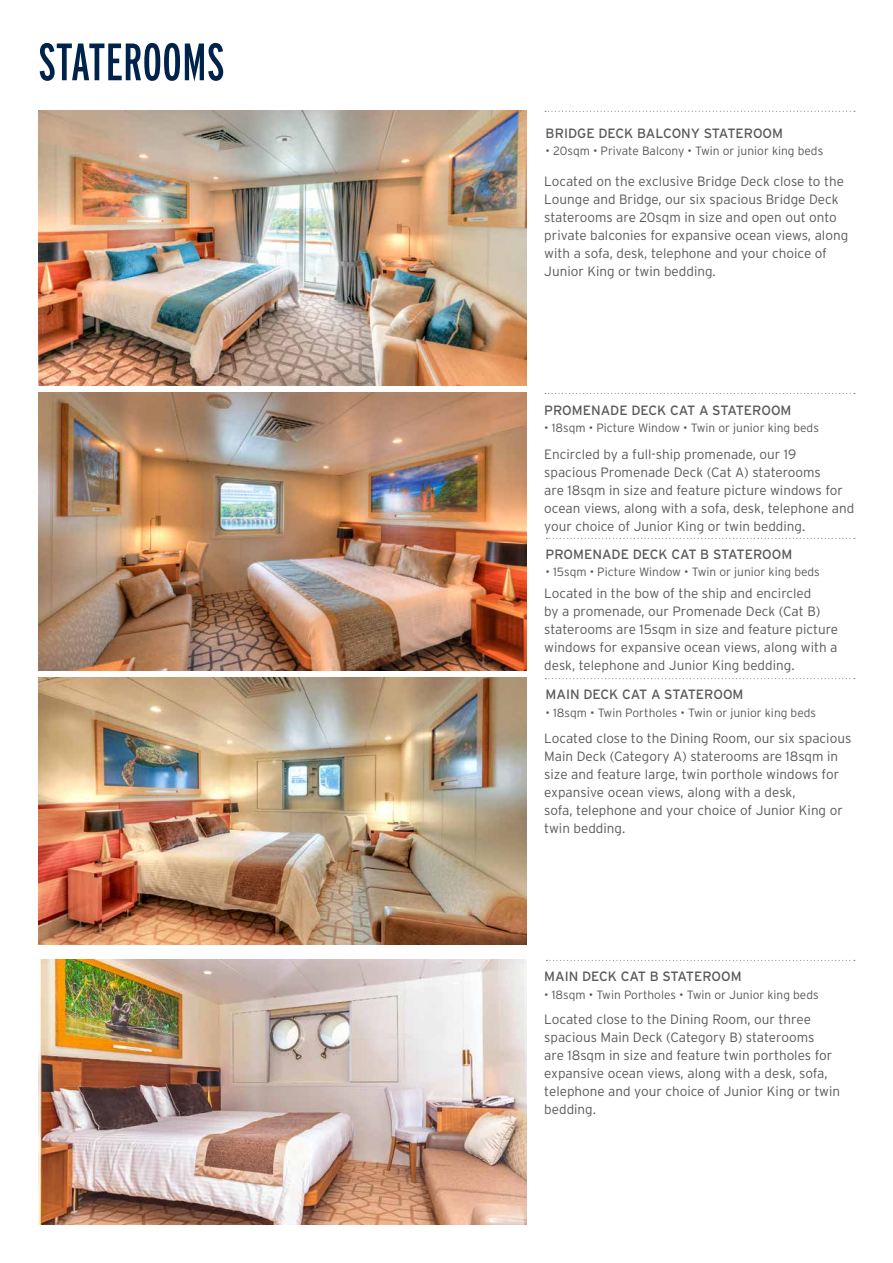
<style>
.page{position:relative;width:893px;height:1263px;background:#fff}
.page>*{position:absolute;margin:0;border:0;box-sizing:border-box;transform-origin:0 0}
.t1{font:extra-condensed 52.5px "Interstate";color:#00234b}
.t2{font:300 13.5px/18px "Interstate";color:#58595b}
.t3{font:13.5px "Interstate";color:#58595b}
.t4{font:300 12px "Interstate";color:#58595b}
</style>
<div class="page">
<img style="left:38px;top:111px;width:489px;height:274px">
<img style="left:38px;top:393px;width:489px;height:277px">
<img style="left:38px;top:678px;width:489px;height:267px">
<img style="left:38px;top:960px;width:489px;height:265px">
<svg style="left:545px;top:111px;width:310px;height:1px"></svg>
<svg style="left:546px;top:538px;width:309px;height:1px"></svg>
<svg style="left:545px;top:678px;width:310px;height:1px"></svg>
<svg style="left:546px;top:960px;width:309px;height:1px"></svg>
<svg style="left:545px;top:393px;width:310px;height:1px"></svg>
<h1 class="t1" style="left:38px;top:30px;width:188px">STATEROOMS</h1>
<p class="t3" style="left:546px;top:125px;width:239px">BRIDGE DECK BALCONY STATEROOM</p>
<p class="t4" style="left:546px;top:144px;width:279px">• 20sqm • Private Balcony • Twin or junior king beds</p>
<p class="t2" style="left:544px;top:172px;width:305px">Located on the exclusive Bridge Deck close to the Lounge and Bridge, our six spacious Bridge Deck staterooms are 20sqm in size and open out onto private balconies for expansive ocean views, along with a sofa, desk, telephone and your choice of Junior King or twin bedding.</p>
<p class="t3" style="left:544px;top:402px;width:249px">PROMENADE DECK CAT A STATEROOM</p>
<p class="t4" style="left:544px;top:421px;width:276px">• 18sqm • Picture Window • Twin or junior king beds</p>
<p class="t2" style="left:544px;top:445px;width:311px">Encircled by a full-ship promenade, our 19<br>spacious Promenade Deck (Cat A) staterooms<br>are 18sqm in size and feature picture windows for ocean views, along with a sofa, desk, telephone and your choice of Junior King or twin bedding.</p>
<p class="t3" style="left:546px;top:546px;width:248px">PROMENADE DECK CAT B STATEROOM</p>
<p class="t4" style="left:546px;top:565px;width:276px">• 15sqm • Picture Window • Twin or junior king beds</p>
<p class="t2" style="left:544px;top:584px;width:295px">Located in the bow of the ship and encircled<br>by a promenade, our Promenade Deck (Cat B) staterooms are 15sqm in size and feature picture windows for expansive ocean views, along with a desk, telephone and Junior King bedding.</p>
<p class="t3" style="left:546px;top:686px;width:199px">MAIN DECK CAT A STATEROOM</p>
<p class="t4" style="left:546px;top:705px;width:272px">• 18sqm • Twin Portholes • Twin or junior king beds</p>
<p class="t2" style="left:544px;top:729px;width:308px">Located close to the Dining Room, our six spacious Main Deck (Category A) staterooms are 18sqm in size and feature large, twin porthole windows for expansive ocean views, along with a desk,<br>sofa, telephone and your choice of Junior King or twin bedding.</p>
<p class="t3" style="left:544px;top:968px;width:199px">MAIN DECK CAT B STATEROOM</p>
<p class="t4" style="left:544px;top:987px;width:276px">• 18sqm • Twin Portholes • Twin or Junior king beds</p>
<p class="t2" style="left:544px;top:1010px;width:297px">Located close to the Dining Room, our three spacious Main Deck (Category B) staterooms<br>are 18sqm in size and feature twin portholes for expansive ocean views, along with a desk, sofa, telephone and your choice of Junior King or twin bedding.</p>
</div>
